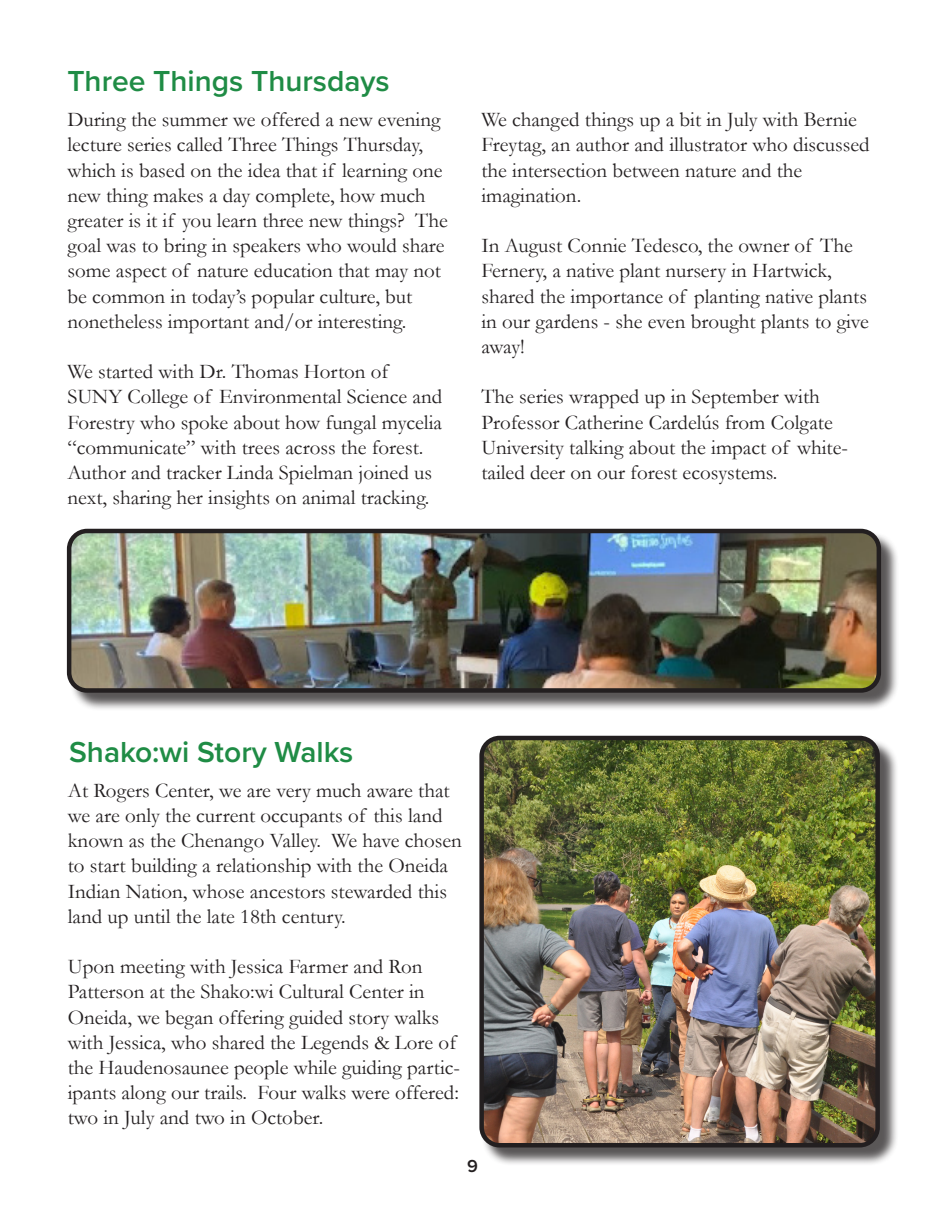
<style>
.page{position:relative;width:945px;height:1215px;background:#fff}
.page>*{position:absolute;margin:0;border:0;box-sizing:border-box;transform-origin:0 0}
.t1{font:600 30px "Proxima Nova";color:#1f8c45}
.t2{font:21px/25.2px "Garamond";color:#231f20}
.t3{font:600 18px "Proxima Nova";color:#231f20}
</style>
<div class="page">
<div style="left:482px;top:738px;width:417px;height:428px;background:#231f20;opacity:.75"></div>
<img style="left:482px;top:738px;width:396px;height:407px">
<div style="left:479px;top:736px;width:401px;height:412px;border:4px solid #231f20;border-radius:18px"></div>
<div style="left:69px;top:531px;width:831px;height:180px;background:#231f20;opacity:.75"></div>
<img style="left:69px;top:531px;width:810px;height:159px">
<div style="left:67px;top:529px;width:814px;height:164px;border:4px solid #231f20;border-radius:18px"></div>
<p class="t1" style="left:67px;top:59px;width:324px">Three Things Thursdays</p>
<p class="t2" style="left:67px;top:107px;width:382px">During the summer we offered a new evening lecture series called Three Things Thursday, which is based on the idea that if learning one new thing makes a day complete, how much greater is it if you learn three new things? The goal was to bring in speakers who would share some aspect of nature education that may not be common in today’s popular culture, but nonetheless important and/or interesting.</p>
<p class="t2" style="left:67px;top:359px;width:377px">We started with Dr. Thomas Horton of SUNY College of Environmental Science and Forestry who spoke about how fungal mycelia “communicate” with trees across the forest.<br>Author and tracker Linda Spielman joined us next, sharing her insights on animal tracking.</p>
<p class="t2" style="left:481px;top:107px;width:390px">We changed things up a bit in July with Bernie Freytag, an author and illustrator who discussed the intersection between nature and the imagination.</p>
<p class="t2" style="left:481px;top:233px;width:389px">In August Connie Tedesco, the owner of The Fernery, a native plant nursery in Hartwick, shared the importance of planting native plants in our gardens - she even brought plants to give away!</p>
<p class="t2" style="left:481px;top:384px;width:368px">The series wrapped up in September with Professor Catherine Cardelús from Colgate University talking about the impact of white&shy;tailed deer on our forest ecosystems.</p>
<p class="t1" style="left:69px;top:729px;width:286px">Shako:wi Story Walks</p>
<p class="t2" style="left:68px;top:777px;width:396px">At Rogers Center, we are very much aware that we are only the current occupants of this land known as the Chenango Valley. We have chosen to start building a relationship with the Oneida Indian Nation, whose ancestors stewarded this land up until the late 18th century.</p>
<p class="t2" style="left:68px;top:953px;width:394px">Upon meeting with Jessica Farmer and Ron Patterson at the Shako:wi Cultural Center in Oneida, we began offering guided story walks with Jessica, who shared the Legends &amp; Lore of the Haudenosaunee people while guiding partic&shy;ipants along our trails. Four walks were offered: two in July and two in October.</p>
<p class="t3" style="left:467px;top:1153px;width:12px">9</p>
</div>
